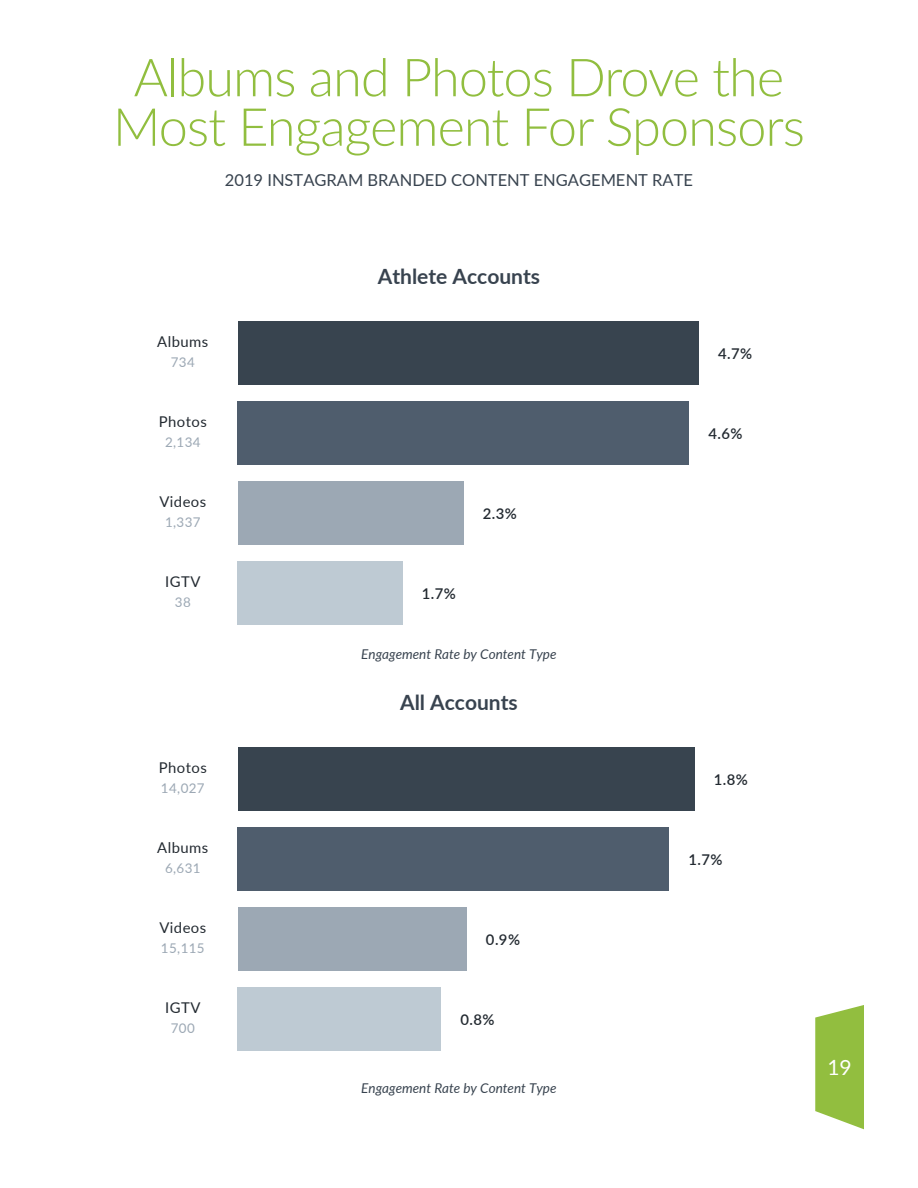
<style>
.page{position:relative;width:918px;height:1188px;background:#fff}
.page>*{position:absolute;margin:0;border:0;box-sizing:border-box;transform-origin:0 0}
.t1{font:300 52.5px/49.5px "Lato";letter-spacing:-.02em;color:#91be3f;text-align:center}
.t2{font:700 21px "Lato";color:#38434f}
.t3{font:21px "Lato";color:#fff}
.t4{font:16.5px "Lato";color:#38434f}
.t5{font:14.85px "Lato";letter-spacing:.03em;color:#232a31}
.t6{font:600 14.85px "Lato";color:#232a31}
.t7{font:italic 13.5px "Lato";color:#38434f}
.t8{font:13.35px "Lato";letter-spacing:.03em;color:#9ca8b4}
</style>
<div class="page">
<div style="left:238px;top:747px;width:456px;height:64px;background:#38444f"></div>
<div style="left:238px;top:827px;width:431px;height:64px;background:#4f5d6d"></div>
<div style="left:238px;top:907px;width:229px;height:64px;background:#9ca8b4"></div>
<div style="left:238px;top:987px;width:203px;height:64px;background:#becad3"></div>
<div style="left:238px;top:321px;width:461px;height:64px;background:#38444f"></div>
<div style="left:238px;top:401px;width:451px;height:64px;background:#4f5d6d"></div>
<div style="left:238px;top:481px;width:225px;height:64px;background:#9ca8b4"></div>
<div style="left:238px;top:561px;width:165px;height:64px;background:#becad3"></div>
<svg style="left:815px;top:1005px;width:49px;height:124px;background:#9fc657"></svg>
<h1 class="t1" style="left:113px;top:51px;width:694px">Albums and Photos Drove the<br>Most Engagement For Sponsors</h1>
<p class="t4" style="left:225px;top:168px;width:470px">2019 INSTAGRAM BRANDED CONTENT ENGAGEMENT RATE</p>
<p class="t5" style="left:157px;top:331px;width:53px">Albums</p>
<p class="t8" style="left:171px;top:353px;width:26px">734</p>
<p class="t5" style="left:159px;top:411px;width:50px">Photos</p>
<p class="t8" style="left:165px;top:433px;width:37px">2,134</p>
<p class="t5" style="left:159px;top:491px;width:48px">Videos</p>
<p class="t8" style="left:165px;top:513px;width:37px">1,337</p>
<p class="t5" style="left:165px;top:571px;width:37px">IGTV</p>
<p class="t8" style="left:175px;top:593px;width:17px">38</p>
<p class="t5" style="left:159px;top:757px;width:50px">Photos</p>
<p class="t8" style="left:161px;top:779px;width:45px">14,027</p>
<p class="t5" style="left:157px;top:837px;width:53px">Albums</p>
<p class="t8" style="left:165px;top:859px;width:37px">6,631</p>
<p class="t5" style="left:159px;top:917px;width:48px">Videos</p>
<p class="t8" style="left:161px;top:939px;width:45px">15,115</p>
<p class="t5" style="left:165px;top:997px;width:37px">IGTV</p>
<p class="t8" style="left:171px;top:1019px;width:26px">700</p>
<h2 class="t2" style="left:378px;top:261px;width:164px">Athlete Accounts</h2>
<p class="t6" style="left:422px;top:583px;width:36px">1.7%</p>
<p class="t6" style="left:483px;top:503px;width:36px">2.3%</p>
<p class="t7" style="left:361px;top:645px;width:197px">Engagement Rate by Content Type</p>
<h2 class="t2" style="left:400px;top:687px;width:119px">All Accounts</h2>
<p class="t6" style="left:486px;top:929px;width:36px">0.9%</p>
<p class="t6" style="left:461px;top:1009px;width:36px">0.8%</p>
<p class="t7" style="left:361px;top:1079px;width:197px">Engagement Rate by Content Type</p>
<p class="t6" style="left:718px;top:343px;width:36px">4.7%</p>
<p class="t6" style="left:708px;top:423px;width:36px">4.6%</p>
<p class="t6" style="left:714px;top:769px;width:36px">1.8%</p>
<p class="t6" style="left:689px;top:849px;width:36px">1.7%</p>
<h2 class="t3" style="left:827px;top:1053px;width:26px">19</h2>
</div>
